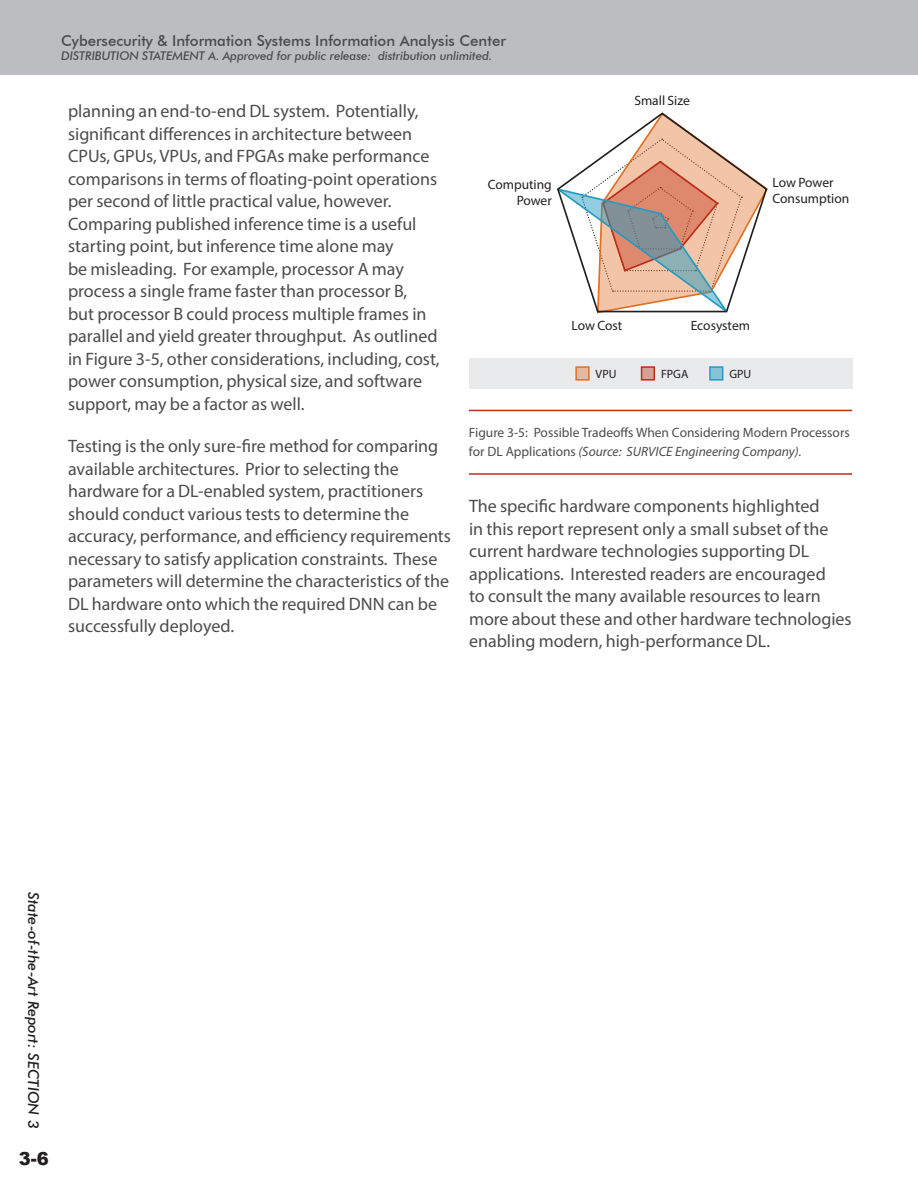
<style>
.page{position:relative;width:918px;height:1188px;background:#fff}
.page>*{position:absolute;margin:0;border:0;box-sizing:border-box;transform-origin:0 0}
.Copy{font:18px/22.5px "Myriad Pro";color:#4b4c4d}
.t1{font:900 18px "Arial";color:#231f20}
.t2{font:500 15px "Futura BT";color:#4b4c4d}
.t3{font:italic 500 15px "Futura BT";color:#231f20}
.Figure_Caption{font:13.5px/19.5px "Myriad Pro";color:#4b4c4d}
.Copy-2{font:13.5px/16.2px "Myriad Pro";color:#231f20}
.t4{font:italic 500 12px "Futura BT";letter-spacing:-.01em;color:#4b4c4d}
.Copy-3{font:12px "Myriad Pro";color:#231f20}
.s1{font-style:italic}
</style>
<div class="page">
<div style="left:0;top:0;width:918px;height:74px;background:#bcbdc0"></div>
<hr style="left:469px;top:410px;width:383px;height:1px;background:#be2d18">
<hr style="left:469px;top:473px;width:383px;height:2px;background:#be2d18">
<svg style="left:557px;top:112px;width:211px;height:202px"></svg>
<div style="left:469px;top:359px;width:383px;height:30px;background:#e9eaeb"></div>
<div style="left:576px;top:367px;width:13px;height:13px;background:#e5b99c"></div>
<div style="left:575px;top:366px;width:15px;height:15px;border:2px solid #e16f25"></div>
<div style="left:642px;top:367px;width:12px;height:13px;background:#d79f97"></div>
<div style="left:641px;top:366px;width:14px;height:15px;border:2px solid #be2d18"></div>
<div style="left:710px;top:367px;width:13px;height:13px;background:#87c2d6"></div>
<div style="left:709px;top:366px;width:14px;height:15px;border:2px solid #259bc2"></div>
<p class="t2" style="left:61px;top:32px;width:446px">Cybersecurity &amp; Information Systems Information Analysis Center</p>
<p class="t4" style="left:61px;top:48px;width:433px">DISTRIBUTION STATEMENT A. Approved for public release: distribution unlimited.</p>
<p class="Copy" style="left:68px;top:99px;width:373px">planning an end-to-end DL system. Potentially, significant differences in architecture between CPUs, GPUs, VPUs, and FPGAs make performance comparisons in terms of floating-point operations per second of little practical value, however.<br>Comparing published inference time is a useful starting point, but inference time alone may<br>be misleading. For example, processor A may process a single frame faster than processor B,<br>but processor B could process multiple frames in parallel and yield greater throughput. As outlined in Figure 3-5, other considerations, including, cost, power consumption, physical size, and software support, may be a factor as well.</p>
<p class="Copy" style="left:68px;top:435px;width:385px">Testing is the only sure-fire method for comparing available architectures. Prior to selecting the hardware for a DL-enabled system, practitioners should conduct various tests to determine the accuracy, performance, and efficiency requirements necessary to satisfy application constraints. These parameters will determine the characteristics of the DL hardware onto which the required DNN can be successfully deployed.</p>
<p class="Copy-2" style="left:488px;top:176px;width:66px;text-align:right">Computing<br>Power</p>
<p class="Copy-2" style="left:634px;top:92px;width:57px">Small Size</p>
<p class="Copy-2" style="left:773px;top:174px;width:78px">Low Power<br>Consumption</p>
<p class="Copy-2" style="left:572px;top:317px;width:52px">Low Cost</p>
<p class="Copy-2" style="left:691px;top:317px;width:61px">Ecosystem</p>
<p class="Copy-3" style="left:596px;top:367px;width:22px">VPU</p>
<p class="Copy-3" style="left:661px;top:367px;width:29px">FPGA</p>
<p class="Copy-3" style="left:729px;top:367px;width:23px">GPU</p>
<p class="Figure_Caption" style="left:469px;top:422px;width:382px">Figure 3-5: Possible Tradeoffs When Considering Modern Processors for DL Applications <span class="s1">(Source: SURVICE Engineering Company).</span></p>
<p class="Copy" style="left:469px;top:495px;width:384px">The specific hardware components highlighted<br>in this report represent only a small subset of the current hardware technologies supporting DL applications. Interested readers are encouraged<br>to consult the many available resources to learn more about these and other hardware technologies enabling modern, high-performance DL.</p>
<p class="t3" style="left:43px;top:892px;width:238px;rotate:90deg">State-of-the-Art Report: SECTION 3</p>
<p class="t1" style="left:19px;top:1145px;width:32px">3-6</p>
</div>
